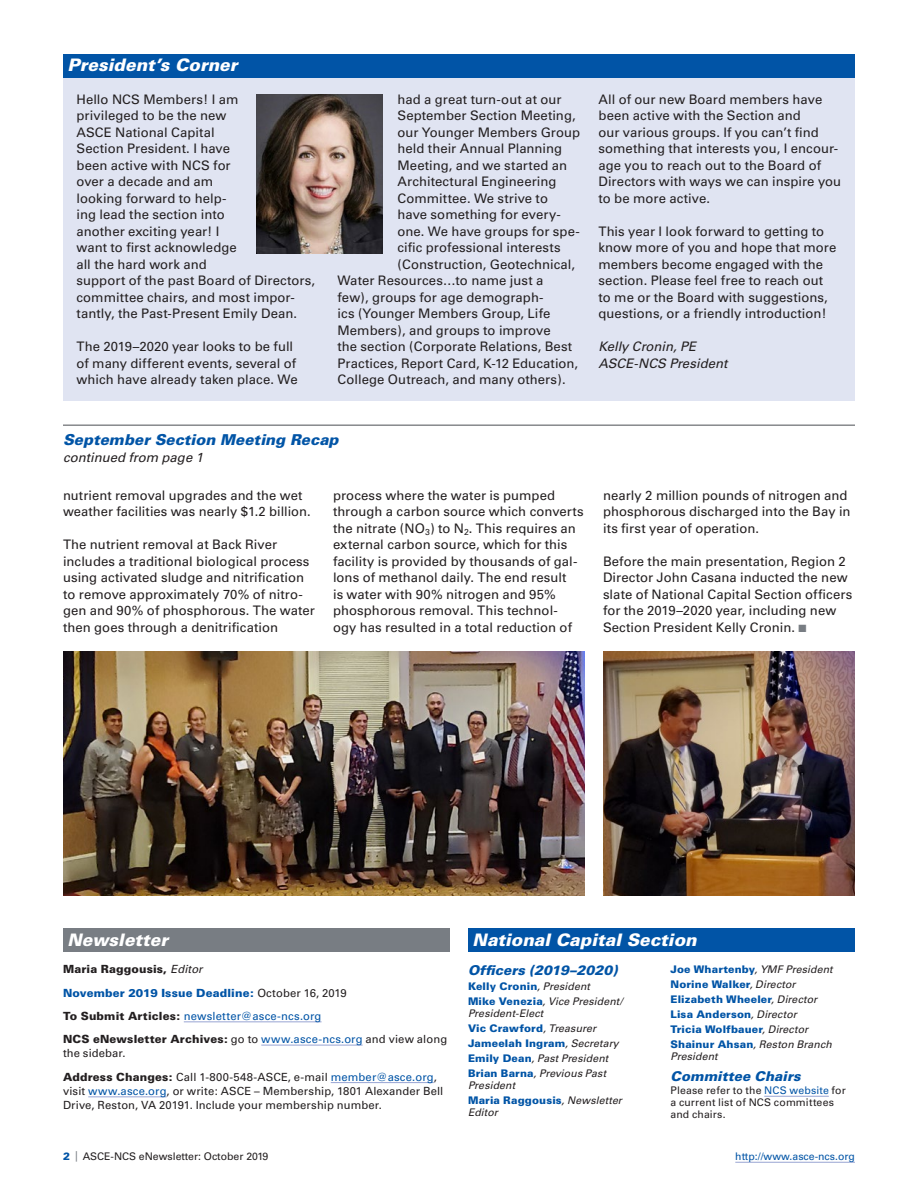
<style>
.page{position:relative;width:918px;height:1188px;background:#fff}
.page>*{position:absolute;margin:0;border:0;box-sizing:border-box;transform-origin:0 0}
.Department_Head{font:italic 900 17.25px "Univers";color:#fff}
.Head_2_Rule{font:italic 900 15px "Univers";letter-spacing:.005em;color:#0154a6}
.Officers_Subhead{font:italic 900 13.5px "Univers";color:#0154a6}
.Text{font:13.2px/16.5px "Univers";letter-spacing:.005em;color:#231f20}
.Text-2{font:italic 13.2px/16.5px "Univers";color:#231f20}
.Masthead_Text{font:11.25px/14.2px "Univers";letter-spacing:.01em;color:#231f20}
.Masthead_Text-2{font:900 11.25px "Univers";letter-spacing:.01em;color:#0154a6}
.Masthead_Text-3{font:11.25px "Univers";letter-spacing:.015em;color:#0154a6}
.Masthead_Text-4{font:900 11.25px "Univers";letter-spacing:.015em;color:#231f20}
.Officers_Name{font:italic 10.5px/12px "Univers";letter-spacing:.005em;color:#231f20}
.Officers_Name-2{font:900 10.5px "Univers";letter-spacing:.015em;color:#0154a6}
.Officers{font:10.5px/12px "Univers";letter-spacing:.01em;color:#231f20}
.t1{font:10.5px "Univers";color:#0154a6}
.s1{color:#787d83}
.s2{font-weight:400;font-style:italic}
.s3{font-weight:400;color:#231f20}
.s4{font-weight:900;color:#231f20}
.s5{font-weight:900}
.s6{color:#0154a6}
.s7{font-weight:400;font-style:italic;color:#231f20}
.s8{font-weight:900;font-style:normal;color:#0154a6}
.s9{font-weight:900;color:#0154a6}
</style>
<div class="page">
<hr style="left:735px;top:1162px;width:120px;height:1px;background:#98a4d3">
<div style="left:63px;top:54px;width:792px;height:346px;background:#e0e4f2"></div>
<div style="left:63px;top:54px;width:792px;height:24px;background:#0154a6"></div>
<img style="left:256px;top:94px;width:126px;height:160px">
<hr style="left:184px;top:1022px;width:138px;height:1px;background:#98a4d3">
<hr style="left:261px;top:1045px;width:102px;height:1px;background:#98a4d3">
<hr style="left:331px;top:1082px;width:103px;height:1px;background:#98a4d3">
<hr style="left:88px;top:1097px;width:79px;height:1px;background:#98a4d3">
<div style="left:63px;top:928px;width:387px;height:24px;background:#787d83"></div>
<hr style="left:764px;top:1096px;width:65px;height:1px;background:#98a4d3">
<div style="left:468px;top:928px;width:387px;height:24px;background:#0154a6"></div>
<hr style="left:63px;top:424px;width:792px;height:2px;background:#87898c">
<img style="left:63px;top:652px;width:522px;height:244px">
<img style="left:603px;top:652px;width:252px;height:244px">
<p class="Department_Head" style="left:68px;top:54px;width:172px">President’s Corner</p>
<p class="Text" style="left:76px;top:91px;width:240px">Hello NCS Members! I am<br>privileged to be the new<br>ASCE National Capital<br>Section President. I have<br>been active with NCS for<br>over a decade and am<br>looking forward to help-<br>ing lead the section into<br>another exciting year! I<br>want to first acknowledge<br>all the hard work and<br>support of the past Board of Directors, committee chairs, and most impor&shy;tantly, the Past-Present Emily Dean.</p>
<p class="Text" style="left:76px;top:338px;width:223px">The 2019–2020 year looks to be full of many different events, several of which have already taken place. We</p>
<p class="Text" style="left:398px;top:91px;width:166px">had a great turn-out at our</p>
<p class="Text" style="left:398px;top:107px;width:180px">September Section Meeting,</p>
<p class="Text" style="left:398px;top:124px;width:184px">our Younger Members Group</p>
<p class="Text" style="left:398px;top:140px;width:166px">held their Annual Planning</p>
<p class="Text" style="left:398px;top:157px;width:171px">Meeting, and we started an</p>
<p class="Text" style="left:398px;top:173px;width:161px">Architectural Engineering</p>
<p class="Text" style="left:398px;top:190px;width:152px">Committee. We strive to</p>
<p class="Text" style="left:398px;top:206px;width:165px">have something for every-</p>
<p class="Text" style="left:398px;top:223px;width:184px">one. We have groups for spe-</p>
<p class="Text" style="left:398px;top:239px;width:165px">cific professional interests</p>
<p class="Text" style="left:398px;top:256px;width:179px">(Construction, Geotechnical,</p>
<p class="Text" style="left:338px;top:272px;width:207px">Water Resources…to name just a</p>
<p class="Text" style="left:338px;top:289px;width:208px">few), groups for age demograph-</p>
<p class="Text" style="left:338px;top:305px;width:214px">ics (Younger Members Group, Life</p>
<p class="Text" style="left:338px;top:322px;width:215px">Members), and groups to improve</p>
<p class="Text" style="left:338px;top:338px;width:236px">the section (Corporate Relations, Best</p>
<p class="Text" style="left:338px;top:355px;width:242px">Practices, Report Card, K-12 Education,</p>
<p class="Text" style="left:338px;top:371px;width:230px">College Outreach, and many others).</p>
<p class="Text" style="left:598px;top:91px;width:244px">All of our new Board members have been active with the Section and<br>our various groups. If you can’t find something that interests you, I encour&shy;age you to reach out to the Board of<br>Directors with ways we can inspire you to be more active.</p>
<p class="Text" style="left:598px;top:223px;width:239px">This year I look forward to getting to know more of you and hope that more members become engaged with the section. Please feel free to reach out to me or the Board with suggestions, questions, or a friendly introduction!</p>
<p class="Text-2" style="left:598px;top:338px;width:131px">Kelly Cronin, PE<br>ASCE-NCS President</p>
<p class="Head_2_Rule" style="left:63px;top:431px;width:277px">September Section Meeting Recap</p>
<p class="Text-2" style="left:63px;top:449px;width:142px">continued from page 1</p>
<p class="Text" style="left:63px;top:487px;width:249px">nutrient removal upgrades and the wet weather facilities was nearly $1.2 billion.</p>
<p class="Text" style="left:63px;top:536px;width:253px">The nutrient removal at Back River includes a traditional biological process using activated sludge and nitrification to remove approximately 70% of nitro&shy;gen and 90% of phosphorous. The water then goes through a denitrification</p>
<p class="Text" style="left:333px;top:487px;width:252px">process where the water is pumped through a carbon source which converts the nitrate (NO<sub>3</sub>) to N<sub>2</sub>. This requires an external carbon source, which for this facility is provided by thousands of gal&shy;lons of methanol daily. The end result<br>is water with 90% nitrogen and 95% phosphorous removal. This technol&shy;ogy has resulted in a total reduction of</p>
<p class="Text" style="left:603px;top:487px;width:249px">nearly 2 million pounds of nitrogen and phosphorous discharged into the Bay in its first year of operation.</p>
<p class="Text" style="left:603px;top:553px;width:251px">Before the main presentation, Region 2<br>Director John Casana inducted the new slate of National Capital Section officers for the 2019–2020 year, including new Section President Kelly Cronin. <span class="s1">■</span></p>
<p class="Department_Head" style="left:68px;top:929px;width:102px">Newsletter</p>
<p class="Masthead_Text-4" style="left:63px;top:962px;width:141px">Maria Raggousis, <span class="s2">Editor</span></p>
<p class="Masthead_Text-2" style="left:63px;top:986px;width:285px">November 2019 Issue Deadline: <span class="s3">October 16, 2019</span></p>
<p class="Masthead_Text-3" style="left:63px;top:1009px;width:260px"><span class="s4">To Submit Articles:</span> newsletter@asce-ncs.org</p>
<p class="Masthead_Text" style="left:63px;top:1032px;width:386px"><span class="s5">NCS eNewsletter Archives:</span> go to <span class="s6">www.asce-ncs.org</span> and view along the sidebar.</p>
<p class="Masthead_Text" style="left:63px;top:1070px;width:382px"><span class="s5">Address Changes:</span> Call 1-800-548-ASCE, e-mail <span class="s6">member@asce.org</span>, visit <span class="s6">www.asce.org</span>, or write: ASCE – Membership, 1801 Alexander Bell<br>Drive, Reston, VA 20191. Include your membership number.</p>
<p class="Department_Head" style="left:472px;top:929px;width:226px">National Capital Section</p>
<p class="Officers_Subhead" style="left:468px;top:962px;width:151px">Officers (2019–2020)</p>
<p class="Officers_Name-2" style="left:468px;top:980px;width:124px">Kelly Cronin<span class="s7">, President</span></p>
<p class="Officers_Name" style="left:468px;top:996px;width:156px"><span class="s8">Mike Venezia</span>, Vice President/<br>President-Elect</p>
<p class="Officers_Name-2" style="left:468px;top:1022px;width:130px">Vic Crawford<span class="s7">, Treasurer</span></p>
<p class="Officers_Name-2" style="left:468px;top:1037px;width:152px">Jameelah Ingram<span class="s7">, Secretary</span></p>
<p class="Officers_Name" style="left:468px;top:1053px;width:142px"><span class="s8">Emily Dean</span>, Past President</p>
<p class="Officers_Name" style="left:468px;top:1068px;width:140px"><span class="s8">Brian Barna</span>, Previous Past<br>President</p>
<p class="Officers_Name" style="left:468px;top:1095px;width:156px"><span class="s8">Maria Raggousis</span>, Newsletter<br>Editor</p>
<p class="Officers_Name" style="left:670px;top:963px;width:164px"><span class="s8">Joe Whartenby</span>, YMF President</p>
<p class="Officers_Name-2" style="left:670px;top:978px;width:127px">Norine Walker<span class="s7">, Director</span></p>
<p class="Officers_Name-2" style="left:670px;top:993px;width:148px">Elizabeth Wheeler<span class="s7">, Director</span></p>
<p class="Officers_Name-2" style="left:670px;top:1008px;width:128px">Lisa Anderson<span class="s7">, Director</span></p>
<p class="Officers_Name-2" style="left:671px;top:1023px;width:139px">Tricia Wolfbauer<span class="s7">, Director</span></p>
<p class="Officers_Name" style="left:671px;top:1038px;width:163px"><span class="s8">Shainur Ahsan</span>, Reston Branch<br>President</p>
<p class="Officers_Subhead" style="left:671px;top:1068px;width:132px">Committee Chairs</p>
<p class="Officers" style="left:671px;top:1085px;width:177px">Please refer to the <span class="s6">NCS website</span> for a current list of NCS committees and chairs.</p>
<p class="Officers" style="left:63px;top:1151px;width:207px"><span class="s9">2</span> <span class="s1">|</span> ASCE-NCS eNewsletter: October 2019</p>
<p class="t1" style="left:735px;top:1150px;width:121px">http://www.asce-ncs.org</p>
</div>
